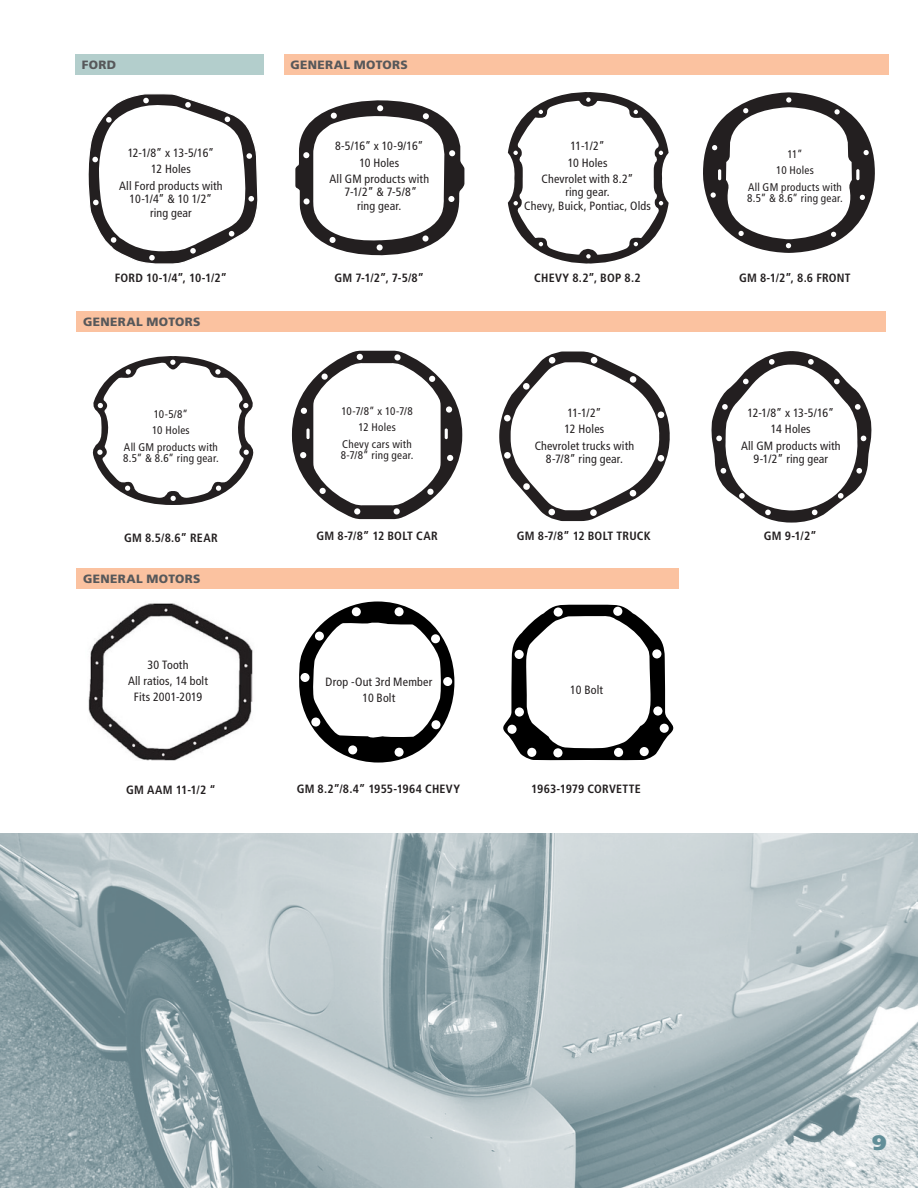
<style>
.page{position:relative;width:918px;height:1188px;background:#fff}
.page>*{position:absolute;margin:0;border:0;box-sizing:border-box;transform-origin:0 0}
.AUG-91_Page__Numbers{font:900 21px "Frutiger LT Pro";color:#618e98}
.AUG-91_Diff_ID_Body{font:condensed 12px/13.5px "Frutiger LT Pro";letter-spacing:.015em;color:#231f20;text-align:center}
.AUG-91_Diff_ID_Body-2{font:700 condensed 12px "Frutiger LT Pro";letter-spacing:.02em;color:#231f20}
.AUG-91_Diff_ID_Subbers{font:700 condensed 12px "Frutiger LT Pro";letter-spacing:.02em;color:#231f20}
.AUG-91_Diff_ID_Headers{font:900 12px "Frutiger LT Pro";letter-spacing:.03em;color:#57585a}
.AUG-91_Chart_Body{font:condensed 11.1px/11.1px "Frutiger LT Pro";letter-spacing:.02em;color:#231f20}
</style>
<div class="page">
<img style="left:0;top:834px;width:918px;height:354px">
<svg style="left:92px;top:356px;width:161px;height:149px"></svg>
<svg style="left:703px;top:92px;width:172px;height:161px"></svg>
<svg style="left:299px;top:602px;width:155px;height:161px"></svg>
<svg style="left:503px;top:604px;width:171px;height:156px"></svg>
<svg style="left:295px;top:100px;width:169px;height:155px"></svg>
<svg style="left:508px;top:92px;width:161px;height:171px"></svg>
<svg style="left:292px;top:351px;width:170px;height:168px"></svg>
<svg style="left:499px;top:352px;width:171px;height:169px"></svg>
<div style="left:658px;top:455px;width:6px;height:7px;background:#fff;border-radius:50%"></div>
<div style="left:630px;top:490px;width:6px;height:7px;background:#fff;border-radius:50%"></div>
<div style="left:590px;top:509px;width:7px;height:7px;background:#fff;border-radius:50%"></div>
<div style="left:548px;top:509px;width:7px;height:6px;background:#fff;border-radius:50%"></div>
<div style="left:523px;top:483px;width:7px;height:7px;background:#fff;border-radius:50%"></div>
<div style="left:504px;top:452px;width:7px;height:7px;background:#fff;border-radius:50%"></div>
<div style="left:504px;top:415px;width:7px;height:6px;background:#fff;border-radius:50%"></div>
<div style="left:523px;top:383px;width:7px;height:7px;background:#fff;border-radius:50%"></div>
<div style="left:549px;top:357px;width:6px;height:7px;background:#fff;border-radius:50%"></div>
<div style="left:591px;top:357px;width:6px;height:7px;background:#fff;border-radius:50%"></div>
<div style="left:630px;top:376px;width:6px;height:7px;background:#fff;border-radius:50%"></div>
<svg style="left:712px;top:351px;width:159px;height:172px"></svg>
<svg style="left:88px;top:94px;width:170px;height:170px"></svg>
<img style="left:88px;top:603px;width:165px;height:158px">
<div style="left:284px;top:54px;width:605px;height:20px;background:#fbc2a0"></div>
<div style="left:76px;top:311px;width:810px;height:21px;background:#fbc2a0"></div>
<div style="left:76px;top:568px;width:603px;height:20px;background:#fbc2a0"></div>
<div style="left:75px;top:55px;width:189px;height:20px;background:#b3cecc"></div>
<p class="AUG-91_Diff_ID_Headers" style="left:82px;top:58px;width:36px">FORD</p>
<p class="AUG-91_Diff_ID_Body" style="left:128px;top:146px;width:88px">12-1/8” x 13-5/16”</p>
<p class="AUG-91_Diff_ID_Body" style="left:151px;top:163px;width:41px">12 Holes</p>
<p class="AUG-91_Diff_ID_Body" style="left:119px;top:179px;width:105px">All Ford products with<br>10-1/4” &amp; 10 1/2” ring gear</p>
<p class="AUG-91_Diff_ID_Body-2" style="left:115px;top:271px;width:114px">FORD 10-1/4”, 10-1/2”</p>
<p class="AUG-91_Diff_ID_Headers" style="left:83px;top:314px;width:119px">GENERAL MOTORS</p>
<p class="AUG-91_Chart_Body" style="left:154px;top:408px;width:36px">10-5/8”</p>
<p class="AUG-91_Chart_Body" style="left:152px;top:425px;width:39px">10 Holes</p>
<p class="AUG-91_Chart_Body" style="left:123px;top:442px;width:97px">All GM products with<br>8.5” &amp; 8.6” ring gear.</p>
<p class="AUG-91_Diff_ID_Body-2" style="left:124px;top:530px;width:95px">GM 8.5/8.6” REAR</p>
<p class="AUG-91_Diff_ID_Headers" style="left:83px;top:571px;width:119px">GENERAL MOTORS</p>
<p class="AUG-91_Diff_ID_Body" style="left:148px;top:658px;width:42px">30 Tooth</p>
<p class="AUG-91_Diff_ID_Body" style="left:128px;top:674px;width:81px">All ratios, 14 bolt</p>
<p class="AUG-91_Diff_ID_Body" style="left:134px;top:690px;width:70px">Fits 2001-2019</p>
<p class="AUG-91_Diff_ID_Body-2" style="left:126px;top:783px;width:91px">GM AAM 11-1/2 “</p>
<p class="AUG-91_Diff_ID_Headers" style="left:291px;top:57px;width:119px">GENERAL MOTORS</p>
<p class="AUG-91_Diff_ID_Body" style="left:335px;top:140px;width:90px">8-5/16” x 10-9/16”</p>
<p class="AUG-91_Diff_ID_Body" style="left:359px;top:156px;width:41px">10 Holes</p>
<p class="AUG-91_Diff_ID_Body" style="left:329px;top:172px;width:101px">All GM products with<br>7-1/2” &amp; 7-5/8”<br>ring gear.</p>
<p class="AUG-91_Diff_ID_Body" style="left:571px;top:140px;width:36px">11-1/2”</p>
<p class="AUG-91_Diff_ID_Body" style="left:568px;top:156px;width:41px">10 Holes</p>
<p class="AUG-91_Diff_ID_Body" style="left:524px;top:172px;width:128px">Chevrolet with 8.2”<br>ring gear.<br>Chevy, Buick, Pontiac, Olds</p>
<p class="AUG-91_Diff_ID_Subbers" style="left:334px;top:271px;width:91px">GM 7-1/2”, 7-5/8”</p>
<p class="AUG-91_Diff_ID_Subbers" style="left:534px;top:271px;width:108px">CHEVY 8.2”, BOP 8.2</p>
<p class="AUG-91_Chart_Body" style="left:341px;top:405px;width:73px">10-7/8” x 10-7/8</p>
<p class="AUG-91_Chart_Body" style="left:358px;top:422px;width:39px">12 Holes</p>
<p class="AUG-91_Chart_Body" style="left:341px;top:439px;width:74px">Chevy cars with<br>8-7/8” ring gear.</p>
<p class="AUG-91_Diff_ID_Body" style="left:567px;top:406px;width:36px">11-1/2”</p>
<p class="AUG-91_Diff_ID_Body" style="left:565px;top:423px;width:41px">12 Holes</p>
<p class="AUG-91_Diff_ID_Body" style="left:535px;top:439px;width:101px">Chevrolet trucks with<br>8-7/8” ring gear.</p>
<p class="AUG-91_Chart_Body" style="left:787px;top:148px;width:17px">11”</p>
<p class="AUG-91_Chart_Body" style="left:776px;top:165px;width:39px">10 Holes</p>
<p class="AUG-91_Chart_Body" style="left:747px;top:182px;width:97px">All GM products with<br>8.5” &amp; 8.6” ring gear.</p>
<p class="AUG-91_Diff_ID_Body-2" style="left:739px;top:270px;width:113px">GM 8-1/2”, 8.6 FRONT</p>
<p class="AUG-91_Diff_ID_Body" style="left:748px;top:406px;width:88px">12-1/8” x 13-5/16”</p>
<p class="AUG-91_Diff_ID_Body" style="left:771px;top:423px;width:41px">14 Holes</p>
<p class="AUG-91_Diff_ID_Body" style="left:741px;top:439px;width:101px">All GM products with<br>9-1/2” ring gear</p>
<p class="AUG-91_Diff_ID_Subbers" style="left:317px;top:528px;width:123px">GM 8-7/8” 12 BOLT CAR</p>
<p class="AUG-91_Diff_ID_Subbers" style="left:517px;top:528px;width:135px">GM 8-7/8” 12 BOLT TRUCK</p>
<p class="AUG-91_Diff_ID_Body-2" style="left:764px;top:528px;width:54px">GM 9-1/2”</p>
<p class="AUG-91_Diff_ID_Body" style="left:326px;top:675px;width:108px">Drop -Out 3rd Member</p>
<p class="AUG-91_Diff_ID_Body" style="left:363px;top:691px;width:34px">10 Bolt</p>
<p class="AUG-91_Diff_ID_Body" style="left:570px;top:683px;width:34px">10 Bolt</p>
<p class="AUG-91_Diff_ID_Body-2" style="left:297px;top:782px;width:165px">GM 8.2”/8.4” 1955-1964 CHEVY</p>
<p class="AUG-91_Diff_ID_Body-2" style="left:531px;top:782px;width:111px">1963-1979 CORVETTE</p>
<p class="AUG-91_Page__Numbers" style="left:872px;top:1130px;width:16px">9</p>
</div>
